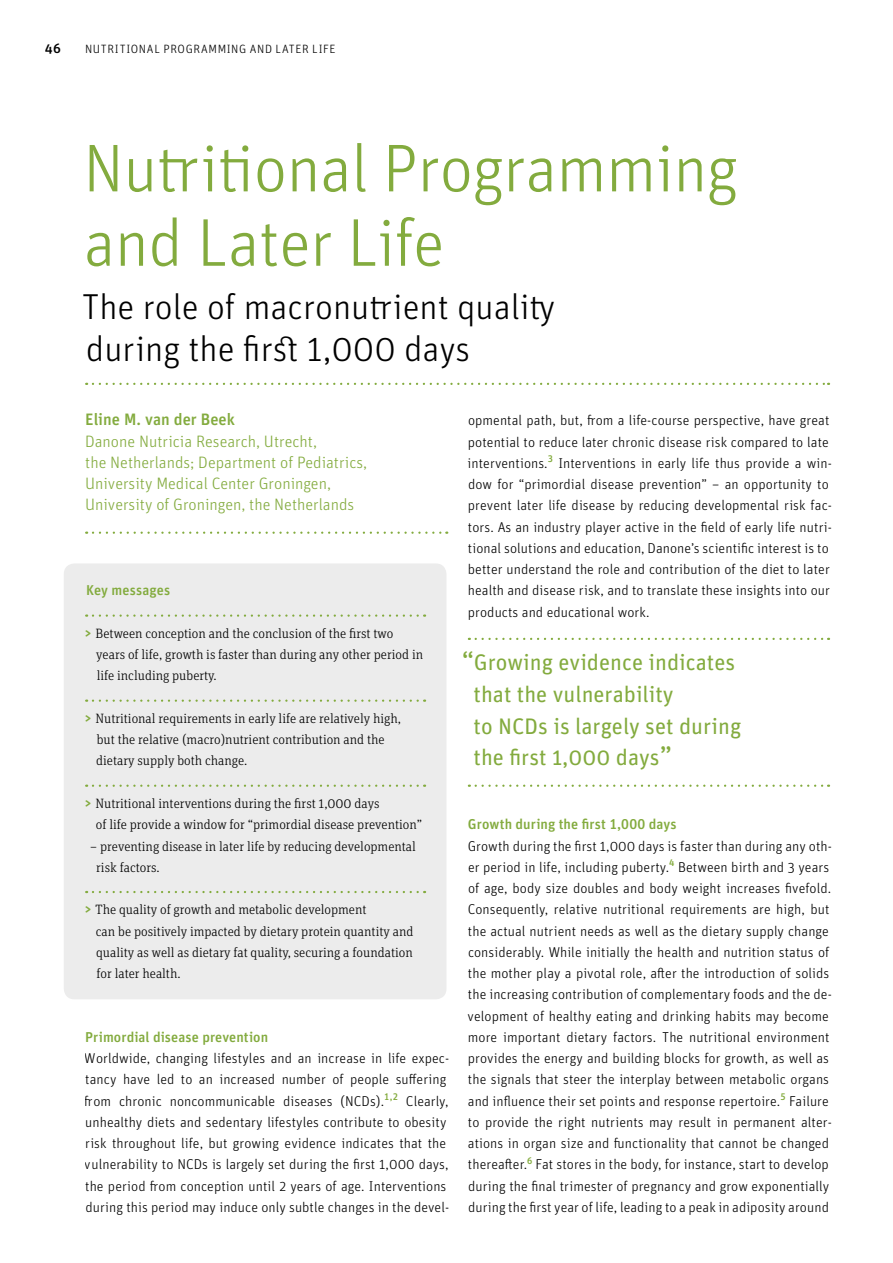
<style>
.page{position:relative;width:893px;height:1263px;background:#fff}
.page>*{position:absolute;margin:0;border:0;box-sizing:border-box;transform-origin:0 0}
.t1{font:300 67.5px/74.4px "Unit Pro";letter-spacing:-.01em;color:#83ab3e}
.t2{font:300 36px/42.5px "Unit Pro";color:#000}
.t3{font:22.5px/32px "Unit Pro";color:#83ab3e}
.t4{font:300 16.5px/21.3px "Unit Pro";color:#83ab3e}
.t5{font:500 16.5px "Unit Pro";color:#83ab3e}
.t6{font:300 14.25px/21.3px "Unit Pro";letter-spacing:.005em;color:#000}
.t7{font:500 14.25px "Unit Pro";letter-spacing:.005em;color:#83ab3e}
.t8{font:300 13.5px/21.3px "Unit Slab Pro";color:#000}
.t9{font:500 13.5px "Unit Pro";color:#000}
.t10{font:300 12px "Unit Pro";letter-spacing:.05em;color:#000}
.s1{font-family:"Unit Pro";font-weight:500;font-size:14.25px;color:#83ab3e}
.s2{font-size:27px}
</style>
<div class="page">
<div style="left:64px;top:563px;width:382px;height:436px;background:#ececec;border-radius:11px"></div>
<svg style="left:93px;top:531px;width:354px;height:3px"></svg>
<svg style="left:476px;top:638px;width:353px;height:2px"></svg>
<svg style="left:476px;top:784px;width:353px;height:3px"></svg>
<svg style="left:93px;top:614px;width:332px;height:3px"></svg>
<svg style="left:93px;top:699px;width:332px;height:3px"></svg>
<svg style="left:93px;top:784px;width:332px;height:3px"></svg>
<svg style="left:93px;top:891px;width:332px;height:2px"></svg>
<svg style="left:93px;top:383px;width:736px;height:2px"></svg>
<p class="t9" style="left:45px;top:39px;width:18px">46</p>
<p class="t10" style="left:85px;top:41px;width:252px">NUTRITIONAL PROGRAMMING AND LATER LIFE</p>
<h1 class="t1" style="left:83px;top:129px;width:656px">Nutritional Programming and Later Life</h1>
<h2 class="t2" style="left:82px;top:284px;width:475px">The role of macronutrient quality during the first 1,000 days</h2>
<p class="t5" style="left:85px;top:408px;width:151px">Eline M. van der Beek</p>
<p class="t4" style="left:85px;top:430px;width:284px">Danone Nutricia Research, Utrecht,<br>the Netherlands; Department of Pediatrics, University Medical Center Groningen, University of Groningen, the Netherlands</p>
<p class="t7" style="left:86px;top:580px;width:86px">Key messages</p>
<p class="t8" style="left:96px;top:622px;width:328px;text-indent:-12px"><span class="s1">&gt;</span> Between conception and the conclusion of the first two years of life, growth is faster than during any other period in life including puberty.</p>
<p class="t8" style="left:96px;top:707px;width:306px;text-indent:-12px"><span class="s1">&gt;</span> Nutritional requirements in early life are relatively high, but the relative (macro)nutrient contribution and the dietary supply both change.</p>
<p class="t8" style="left:96px;top:792px;width:328px;text-indent:-12px"><span class="s1">&gt;</span> Nutritional interventions during the first 1,000 days<br>of life provide a window for “primordial disease prevention”</p>
<p class="t8" style="left:96px;top:835px;width:321px;text-indent:-6px">– preventing disease in later life by reducing developmental risk factors.</p>
<p class="t8" style="left:96px;top:898px;width:319px;text-indent:-12px"><span class="s1">&gt;</span> The quality of growth and metabolic development<br>can be positively impacted by dietary protein quantity and quality as well as dietary fat quality, securing a foundation for later health.</p>
<p class="t7" style="left:85px;top:1027px;width:184px">Primordial disease prevention</p>
<p class="t6" style="left:85px;top:1047px;width:366px">Worldwide, changing lifestyles and an increase in life expec&shy;tancy have led to an increased number of people suffering from chronic noncommunicable diseases (NCDs).<sup>1,2</sup> Clearly, unhealthy diets and sedentary lifestyles contribute to obesity risk throughout life, but growing evidence indicates that the vulnerability to NCDs is largely set during the first 1,000 days, the period from conception until 2 years of age. Interventions during this period may induce only subtle changes in the devel-</p>
<p class="t6" style="left:468px;top:409px;width:366px">opmental path, but, from a life-course perspective, have great potential to reduce later chronic disease risk compared to late interventions.<sup>3</sup> Interventions in early life thus provide a win&shy;dow for “primordial disease prevention” – an opportunity to prevent later life disease by reducing developmental risk fac&shy;tors. As an industry player active in the field of early life nutri&shy;tional solutions and education, Danone’s scientific interest is to better understand the role and contribution of the diet to later health and disease risk, and to translate these insights into our products and educational work.</p>
<h3 class="t3" style="left:474px;top:645px;width:269px;text-indent:-12px"><span class="s2">“</span>Growing evidence indicates that the vulnerability<br>to NCDs is largely set during the first 1,000 days<span class="s2">”</span></h3>
<p class="t7" style="left:468px;top:814px;width:210px">Growth during the first 1,000 days</p>
<p class="t6" style="left:468px;top:834px;width:366px">Growth during the first 1,000 days is faster than during any oth&shy;er period in life, including puberty.<sup>4</sup> Between birth and 3 years of age, body size doubles and body weight increases fivefold.<br>Consequently, relative nutritional requirements are high, but the actual nutrient needs as well as the dietary supply change considerably. While initially the health and nutrition status of the mother play a pivotal role, after the introduction of solids the increasing contribution of complementary foods and the de&shy;velopment of healthy eating and drinking habits may become more important dietary factors. The nutritional environment provides the energy and building blocks for growth, as well as the signals that steer the interplay between metabolic organs and influence their set points and response repertoire.<sup>5</sup> Failure to provide the right nutrients may result in permanent alter&shy;ations in organ size and functionality that cannot be changed thereafter.<sup>6</sup> Fat stores in the body, for instance, start to develop during the final trimester of pregnancy and grow exponentially during the first year of life, leading to a peak in adiposity around</p>
</div>
